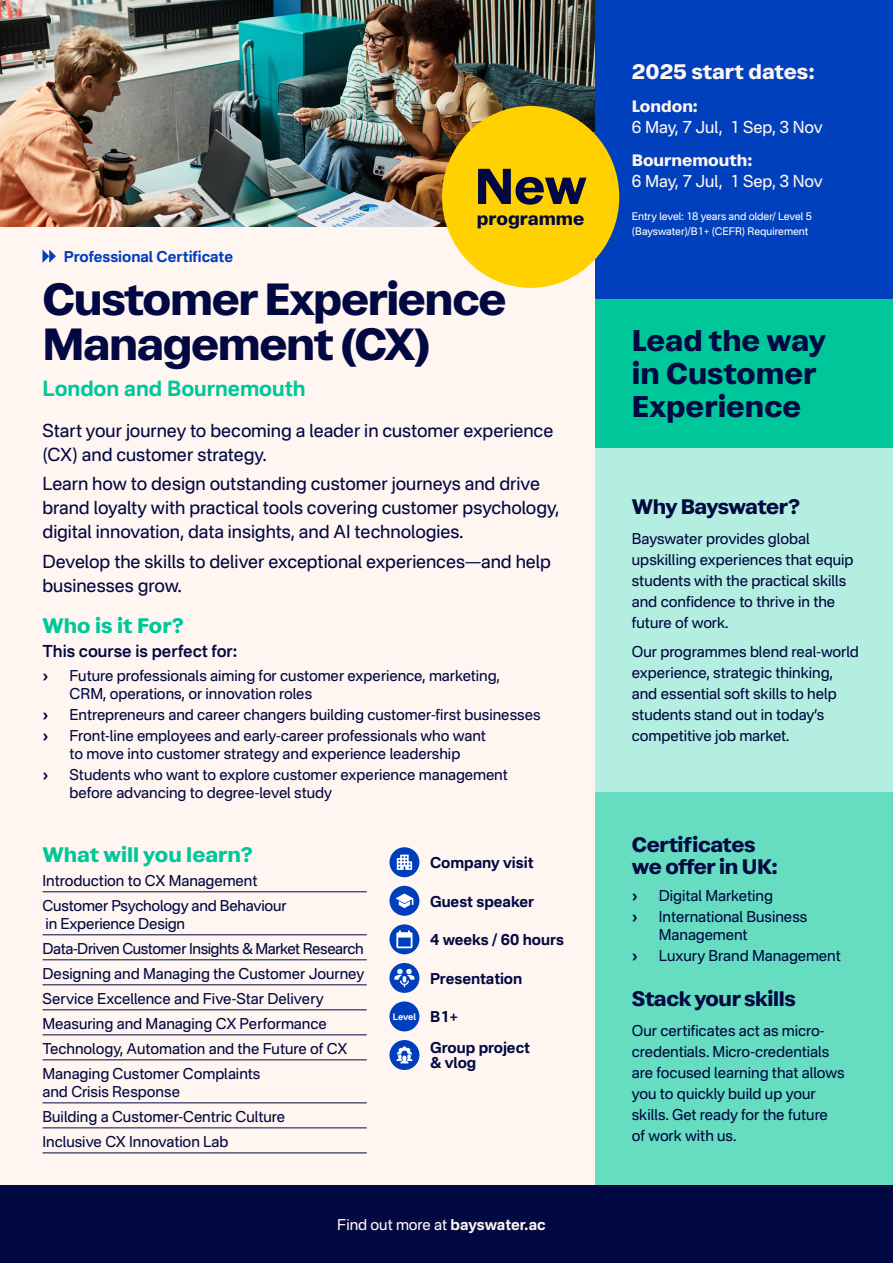
<style>
.page{position:relative;width:893px;height:1263px;background:#fff6f1}
.page>*{position:absolute;margin:0;border:0;box-sizing:border-box;transform-origin:0 0}
.H1_Title{font:700 50.25px "Atak";color:#020842}
.H1_Title-2{font:700 45px/45px "Atak";letter-spacing:-.03em;color:#020842}
.Page_Details{font:700 30px/33px "Atak";color:#020842}
.Subheader{font:700 21px/22.5px "Atak";letter-spacing:-.02em;color:#020842}
.Subheader-2{font:700 21px "Atak";color:#00c798}
.t1{font:700 21px "Nacelle";color:#00c798}
.H1_Title-3{font:700 21px "Atak";color:#fff6f1}
.Large_Body{font:18px/24px "Nacelle";letter-spacing:-.005em;color:#020842}
.H1_Title-4{font:700 18px "Atak";color:#020842}
.H1_Title-5{font:16.5px/21px "Nacelle";letter-spacing:-.005em;color:#fff6f1}
.Bullet_List{font:600 16.5px "Nacelle";color:#020842}
.Subheader-3{font:15px/21px "Nacelle";letter-spacing:-.005em;color:#020842}
.Line_List{font:15px/18px "Nacelle";letter-spacing:-.005em;color:#020842}
.Large_Body-2{font:700 15px/15px "Nacelle";color:#020842}
.Line_List-2{font:15px "Nacelle";letter-spacing:-.03em;color:#020842}
.URL{font:15px "Nacelle";letter-spacing:-.005em;color:#fff6f1}
.Page_Details-2{font:700 15px "Nacelle";color:#003fbc}
.H1_Title-6{font:10.5px/15px "Nacelle";letter-spacing:-.005em;color:#fff}
.Large_Body-3{font:700 9px "Nacelle";letter-spacing:-.01em;color:#fff}
.s1{font-weight:700}
.s2{font-family:"Atak";font-weight:700}
</style>
<div class="page">
<img style="left:0;top:0;width:595px;height:226px">
<div style="left:595px;top:0;width:298px;height:299px;background:#0040bd"></div>
<div style="left:0;top:1185px;width:893px;height:78px;background:#020842"></div>
<div style="left:595px;top:448px;width:298px;height:344px;background:#b3eee0"></div>
<div style="left:595px;top:792px;width:298px;height:393px;background:#66ddc1"></div>
<hr style="left:43px;top:891px;width:324px;height:1px;background:#020842">
<hr style="left:43px;top:934px;width:324px;height:1px;background:#020842">
<hr style="left:43px;top:959px;width:324px;height:1px;background:#020842">
<hr style="left:43px;top:984px;width:324px;height:1px;background:#020842">
<hr style="left:43px;top:1009px;width:324px;height:1px;background:#020842">
<hr style="left:43px;top:1034px;width:324px;height:1px;background:#020842">
<hr style="left:43px;top:1059px;width:324px;height:1px;background:#020842">
<hr style="left:43px;top:1102px;width:324px;height:1px;background:#020842">
<hr style="left:43px;top:1127px;width:324px;height:1px;background:#020842">
<hr style="left:43px;top:1152px;width:324px;height:1px;background:#020842">
<div style="left:389px;top:963px;width:30px;height:30px;background:#003fbc;border-radius:50%"></div>
<svg style="left:394px;top:969px;width:20px;height:18px"></svg>
<div style="left:389px;top:886px;width:30px;height:30px;background:#003fbc;border-radius:50%"></div>
<svg style="left:395px;top:893px;width:18px;height:15px"></svg>
<div style="left:389px;top:847px;width:30px;height:30px;background:#003fbc;border-radius:50%"></div>
<svg style="left:397px;top:855px;width:15px;height:15px"></svg>
<svg style="left:389px;top:924px;width:30px;height:30px"></svg>
<svg style="left:396px;top:930px;width:16px;height:18px"></svg>
<div style="left:389px;top:1001px;width:30px;height:30px;background:#003fbc;border-radius:50%"></div>
<div style="left:389px;top:1040px;width:30px;height:30px;background:#003fbc;border-radius:50%"></div>
<svg style="left:396px;top:1046px;width:17px;height:17px"></svg>
<svg style="left:43px;top:250px;width:13px;height:13px"></svg>
<div style="left:442px;top:106px;width:177px;height:182px;background:#ffd100;border-radius:50%"></div>
<div style="left:595px;top:299px;width:298px;height:149px;background:#00c799"></div>
<p class="Page_Details-2" style="left:64px;top:247px;width:171px">Professional Certificate</p>
<p class="H1_Title" style="left:475px;top:154px;width:114px">New</p>
<p class="H1_Title-4" style="left:477px;top:207px;width:109px">programme</p>
<p class="H1_Title-2" style="left:43px;top:277px;width:465px">Customer Experience<br>Management (CX)</p>
<p class="t1" style="left:43px;top:375px;width:265px">London and Bournemouth</p>
<p class="Large_Body" style="left:43px;top:418px;width:512px">Start your journey to becoming a leader in customer experience (CX) and customer strategy.</p>
<p class="Large_Body" style="left:43px;top:472px;width:518px">Learn how to design outstanding customer journeys and drive brand loyalty with practical tools covering customer psychology, digital innovation, data insights, and AI technologies.</p>
<p class="Large_Body" style="left:43px;top:549px;width:510px">Develop the skills to deliver exceptional experiences—and help businesses grow.</p>
<p class="Subheader-2" style="left:43px;top:612px;width:143px">Who is it For?</p>
<p class="Bullet_List" style="left:43px;top:641px;width:196px">This course is perfect for:</p>
<p class="Large_Body-2" style="left:43px;top:668px;width:8px">›</p>
<p class="Subheader-3" style="left:70px;top:666px;width:432px;line-height:18px">Future professionals aiming for customer experience, marketing,<br>CRM, operations, or innovation roles</p>
<p class="Large_Body-2" style="left:43px;top:707px;width:8px">›</p>
<p class="Subheader-3" style="left:70px;top:704px;width:473px">Entrepreneurs and career changers building customer-first businesses</p>
<p class="Large_Body-2" style="left:43px;top:728px;width:8px">›</p>
<p class="Subheader-3" style="left:70px;top:726px;width:418px;line-height:18px">Front-line employees and early-career professionals who want to move into customer strategy and experience leadership</p>
<p class="Large_Body-2" style="left:43px;top:767px;width:8px">›</p>
<p class="Subheader-3" style="left:70px;top:765px;width:440px;line-height:18px">Students who want to explore customer experience management before advancing to degree-level study</p>
<p class="Subheader-2" style="left:43px;top:841px;width:212px">What will you learn?</p>
<p class="Line_List" style="left:43px;top:871px;width:216px">Introduction to CX Management</p>
<p class="Line_List" style="left:43px;top:896px;width:246px">Customer Psychology and Behaviour in Experience Design</p>
<p class="Line_List-2" style="left:43px;top:939px;width:323px">Data-Driven Customer Insights &amp; Market Research</p>
<p class="Line_List" style="left:43px;top:964px;width:323px">Designing and Managing the Customer Journey</p>
<p class="Line_List" style="left:43px;top:989px;width:283px">Service Excellence and Five-Star Delivery</p>
<p class="Line_List" style="left:43px;top:1014px;width:286px">Measuring and Managing CX Performance</p>
<p class="Line_List" style="left:43px;top:1039px;width:306px">Technology, Automation and the Future of CX</p>
<p class="Line_List" style="left:43px;top:1064px;width:219px">Managing Customer Complaints and Crisis Response</p>
<p class="Line_List" style="left:43px;top:1107px;width:244px">Building a Customer-Centric Culture</p>
<p class="Line_List" style="left:43px;top:1132px;width:188px">Inclusive CX Innovation Lab</p>
<p class="Large_Body-2" style="left:430px;top:855px;width:105px">Company visit</p>
<p class="Large_Body-2" style="left:430px;top:893px;width:106px">Guest speaker</p>
<p class="Large_Body-2" style="left:430px;top:932px;width:135px">4 weeks / 60 hours</p>
<p class="Large_Body-2" style="left:430px;top:970px;width:94px">Presentation</p>
<p class="Large_Body-3" style="left:393px;top:1011px;width:25px">Level</p>
<p class="Large_Body-2" style="left:430px;top:1009px;width:30px">B1+</p>
<p class="Large_Body-2" style="left:430px;top:1040px;width:101px">Group project &amp; vlog</p>
<p class="URL" style="left:337px;top:1215px;width:210px">Find out more at <span class="s1">bayswater.ac</span></p>
<p class="H1_Title-3" style="left:632px;top:58px;width:184px">2025 start dates:</p>
<p class="H1_Title-5" style="left:632px;top:95px;width:192px"><span class="s2">London:<br></span>6 May, 7 Jul, 1 Sep, 3 Nov</p>
<p class="H1_Title-5" style="left:632px;top:150px;width:192px"><span class="s2">Bournemouth:<br></span>6 May, 7 Jul, 1 Sep, 3 Nov</p>
<p class="H1_Title-6" style="left:632px;top:208px;width:182px">Entry level: 18 years and older/ Level 5 (Bayswater)/B1+ (CEFR) Requirement</p>
<p class="Page_Details" style="left:632px;top:324px;width:195px">Lead the way in Customer<br>Experience</p>
<p class="Subheader" style="left:632px;top:495px;width:170px">Why Bayswater?</p>
<p class="Subheader-3" style="left:632px;top:527px;width:223px">Bayswater provides global upskilling experiences that equip students with the practical skills and confidence to thrive in the future of work.</p>
<p class="Subheader-3" style="left:632px;top:641px;width:229px">Our programmes blend real-world experience, strategic thinking, and essential soft skills to help students stand out in today’s competitive job market.</p>
<p class="Subheader" style="left:632px;top:833px;width:147px">Certificates we offer in UK:</p>
<p class="Large_Body-2" style="left:632px;top:887px;width:8px">›</p>
<p class="Subheader-3" style="left:659px;top:884px;width:116px">Digital Marketing</p>
<p class="Large_Body-2" style="left:632px;top:908px;width:8px">›</p>
<p class="Subheader-3" style="left:659px;top:907px;width:150px;line-height:18px">International Business<br>Management</p>
<p class="Large_Body-2" style="left:632px;top:947px;width:8px">›</p>
<p class="Subheader-3" style="left:659px;top:944px;width:183px">Luxury Brand Management</p>
<p class="Subheader" style="left:632px;top:988px;width:166px">Stack your skills</p>
<p class="Subheader-3" style="left:632px;top:1020px;width:214px">Our certificates act as micro&shy;credentials. Micro-credentials are focused learning that allows you to quickly build up your skills. Get ready for the future of work with us.</p>
</div>
